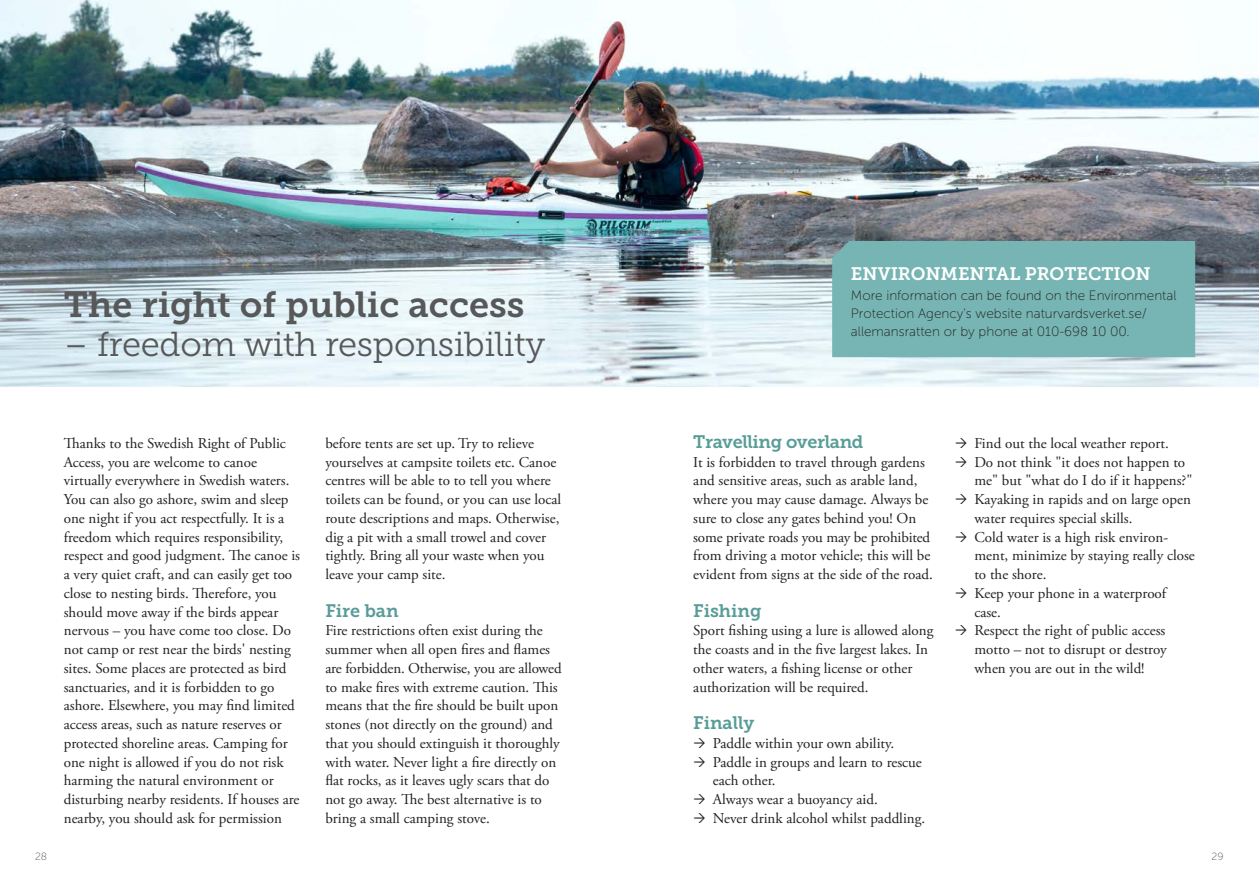
<style>
.page{position:relative;width:1259px;height:893px;background:#fff}
.page>*{position:absolute;margin:0;border:0;box-sizing:border-box;transform-origin:0 0}
.t1{font:36px "Museo Slab 700";color:#57585a}
.t2{font:34.5px "Museo Slab 300";letter-spacing:-.01em;color:#57585a}
.t3{font:18px "Museo Slab 700";letter-spacing:-.01em;color:#589c98}
.t4{font:18px "Museo Slab 700";color:#fff}
.t5{font:15px/18.8px "Adobe Garamond Pro";color:#231f20}
.t6{font:13.5px/18px "Museo Sans 100";color:#231f20}
.t7{font:10.5px "Museo Sans 100";color:#57585a}
</style>
<div class="page">
<img style="left:0;top:0;width:1259px;height:387px">
<div style="left:832px;top:241px;width:363px;height:116px;background:#76b5b3"></div>
<h1 class="t1" style="left:64px;top:284px;width:462px">The right of public access</h1>
<h2 class="t2" style="left:64px;top:325px;width:483px">– freedom with responsibility</h2>
<p class="t5" style="left:64px;top:434px;width:238px">Thanks to the Swedish Right of Public Access, you are welcome to canoe virtually everywhere in Swedish waters.<br>You can also go ashore, swim and sleep one night if you act respectfully. It is a freedom which requires responsibility, respect and good judgment. The canoe is a very quiet craft, and can easily get too close to nesting birds. Therefore, you should move away if the birds appear nervous – you have come too close. Do not camp or rest near the birds' nesting sites. Some places are protected as bird sanctuaries, and it is forbidden to go ashore. Elsewhere, you may find limited access areas, such as nature reserves or protected shoreline areas. Camping for one night is allowed if you do not risk harming the natural environment or disturbing nearby residents. If houses are nearby, you should ask for permission</p>
<p class="t5" style="left:325px;top:434px;width:237px">before tents are set up. Try to relieve yourselves at campsite toilets etc. Canoe centres will be able to to tell you where toilets can be found, or you can use local route descriptions and maps. Otherwise, dig a pit with a small trowel and cover tightly. Bring all your waste when you leave your camp site.</p>
<p class="t3" style="left:325px;top:600px;width:75px">Fire ban</p>
<p class="t5" style="left:325px;top:622px;width:238px">Fire restrictions often exist during the summer when all open fires and flames are forbidden. Otherwise, you are allowed to make fires with extreme caution. This means that the fire should be built upon stones (not directly on the ground) and that you should extinguish it thoroughly with water. Never light a fire directly on flat rocks, as it leaves ugly scars that do not go away. The best alternative is to bring a small camping stove.</p>
<p class="t4" style="left:851px;top:264px;width:301px">ENVIRONMENTAL PROTECTION</p>
<p class="t6" style="left:851px;top:287px;width:327px">More information can be found on the Environmental<br>Protection Agency's website naturvardsverket.se/ allemansratten or by phone at 010-698 10 00.</p>
<p class="t3" style="left:693px;top:431px;width:172px">Travelling overland</p>
<p class="t5" style="left:693px;top:453px;width:241px">It is forbidden to travel through gardens and sensitive areas, such as arable land, where you may cause damage. Always be sure to close any gates behind you! On some private roads you may be prohibited from driving a motor vehicle; this will be evident from signs at the side of the road.</p>
<p class="t3" style="left:693px;top:600px;width:70px">Fishing</p>
<p class="t5" style="left:693px;top:622px;width:242px">Sport fishing using a lure is allowed along the coasts and in the five largest lakes. In other waters, a fishing license or other authorization will be required.</p>
<p class="t3" style="left:693px;top:713px;width:63px">Finally</p>
<p class="t5" style="left:713px;top:734px;width:214px">Paddle within your own ability.<br>Paddle in groups and learn to rescue each other.<br>Always wear a buoyancy aid.<br>Never drink alcohol whilst paddling.</p>
<p class="t5" style="left:974px;top:434px;width:222px">Find out the local weather report.<br>Do not think "it does not happen to me" but "what do I do if it happens?"<br>Kayaking in rapids and on large open water requires special skills.<br>Cold water is a high risk environ&shy;ment, minimize by staying really close to the shore.<br>Keep your phone in a waterproof case.<br>Respect the right of public access motto – not to disrupt or destroy when you are out in the wild!</p>
<p class="t7" style="left:35px;top:851px;width:14px">28</p>
<p class="t7" style="left:1211px;top:851px;width:14px">29</p>
</div>
